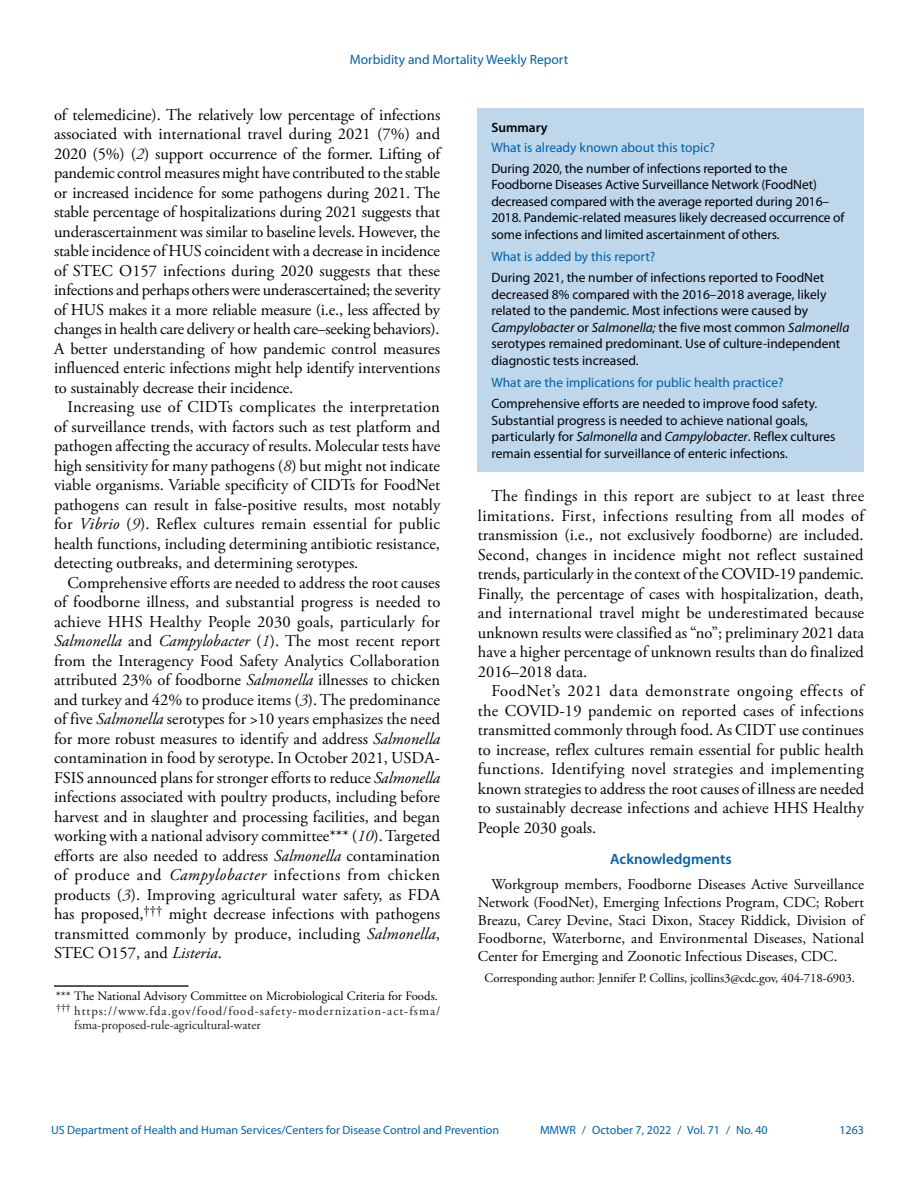
<style>
.page{position:relative;width:918px;height:1188px;background:#fff}
.page>*{position:absolute;margin:0;border:0;box-sizing:border-box;transform-origin:0 0}
.Paragraph{font:16.5px/19.5px "Adobe Garamond Pro";color:#010203;text-align:justify}
.Acknowledgment{font:15px/18px "Adobe Garamond Pro";color:#010203;text-align:justify}
.Acknowledgment_Head{font:600 15px "Myriad Pro";color:#0061aa}
.Summary_Box_Text{font:13.5px/16.5px "Myriad Pro";color:#010203}
.Summary_Box_Heading{font:13.5px "Myriad Pro";color:#0061aa}
.Summary_Box_Ttile{font:600 13.5px "Myriad Pro";color:#010203}
.footnote_no_rule_tex{font:12.75px/14.2px "Adobe Garamond Pro";letter-spacing:.075em;color:#231f20}
.Corresponding_Author{font:12.75px "Adobe Garamond Pro";letter-spacing:-.01em;color:#010203}
.footnote_w_rule_text{font:12.75px "Adobe Garamond Pro";color:#010203}
.t1{font:12px "Myriad Pro";color:#0061aa}
.s1{font-style:italic;color:#231f20}
.s2{font-style:italic}
</style>
<div class="page">
<hr style="left:54px;top:985px;width:134px;height:2px;background:#231f20">
<div style="left:478px;top:108px;width:386px;height:363px;background:#bfd7ea"></div>
<p class="Summary_Box_Heading" style="left:350px;top:52px;width:220px">Morbidity and Mortality Weekly Report</p>
<p class="Paragraph" style="left:54px;top:106px;width:388px">of telemedicine). The relatively low percentage of infections associated with international travel during 2021 (7%) and 2020 (5%) (<span class="s1">2</span>) support occurrence of the former. Lifting of pandemic control measures might have contributed to the stable or increased incidence for some pathogens during 2021. The stable percentage of hospitalizations during 2021 suggests that underascertainment was similar to baseline levels. However, the stable incidence of HUS coincident with a decrease in incidence of STEC O157 infections during 2020 suggests that these infections and perhaps others were underascertained; the severity of HUS makes it a more reliable measure (i.e., less affected by changes in health care delivery or health care–seeking behaviors).<br>A better understanding of how pandemic control measures influenced enteric infections might help identify interventions to sustainably decrease their incidence.</p>
<p class="Paragraph" style="left:54px;top:398px;width:388px;text-indent:14px">Increasing use of CIDTs complicates the interpretation of surveillance trends, with factors such as test platform and pathogen affecting the accuracy of results. Molecular tests have high sensitivity for many pathogens (<span class="s1">8</span>) but might not indicate viable organisms. Variable specificity of CIDTs for FoodNet pathogens can result in false-positive results, most notably for <span class="s2">Vibrio</span> (<span class="s1">9</span>). Reflex cultures remain essential for public health functions, including determining antibiotic resistance, detecting outbreaks, and determining serotypes.</p>
<p class="Paragraph" style="left:54px;top:574px;width:388px;text-indent:14px">Comprehensive efforts are needed to address the root causes of foodborne illness, and substantial progress is needed to achieve HHS Healthy People 2030 goals, particularly for <span class="s2">Salmonella</span> and <span class="s2">Campylobacter</span> (<span class="s1">1</span>). The most recent report from the Interagency Food Safety Analytics Collaboration attributed 23% of foodborne <span class="s2">Salmonella</span> illnesses to chicken and turkey and 42% to produce items (<span class="s1">3</span>). The predominance of five <span class="s2">Salmonella</span> serotypes for &gt;10 years emphasizes the need for more robust measures to identify and address <span class="s2">Salmonella </span>contamination in food by serotype. In October 2021, USDA-FSIS announced plans for stronger efforts to reduce <span class="s2">Salmonella </span>infections associated with poultry products, including before harvest and in slaughter and processing facilities, and began working with a national advisory committee*** (<span class="s1">10</span>). Targeted efforts are also needed to address <span class="s2">Salmonella</span> contamination of produce and <span class="s2">Campylobacter</span> infections from chicken products (<span class="s1">3</span>). Improving agricultural water safety, as FDA has proposed,<sup>†††</sup> might decrease infections with pathogens transmitted commonly by produce, including <span class="s2">Salmonella</span>, STEC O157, and <span class="s2">Listeria</span>.</p>
<p class="footnote_w_rule_text" style="left:56px;top:989px;width:384px">*** The National Advisory Committee on Microbiological Criteria for Foods.</p>
<p class="footnote_no_rule_tex" style="left:74px;top:1004px;width:367px;text-indent:-18px"><sup>†††</sup> https://www.fda.gov/food/food-safety-modernization-act-fsma/ fsma-proposed-rule-agricultural-water</p>
<h1 class="Summary_Box_Ttile" style="left:491px;top:120px;width:58px">Summary</h1>
<h1 class="Summary_Box_Heading" style="left:491px;top:140px;width:225px">What is already known about this topic?</h1>
<p class="Summary_Box_Text" style="left:491px;top:160px;width:355px">During 2020, the number of infections reported to the Foodborne Diseases Active Surveillance Network (FoodNet) decreased compared with the average reported during 2016– 2018. Pandemic-related measures likely decreased occurrence of some infections and limited ascertainment of others.</p>
<h1 class="Summary_Box_Heading" style="left:491px;top:249px;width:165px">What is added by this report?</h1>
<p class="Summary_Box_Text" style="left:491px;top:270px;width:359px">During 2021, the number of infections reported to FoodNet decreased 8% compared with the 2016–2018 average, likely related to the pandemic. Most infections were caused by <span class="s2">Campylobacter</span> or <span class="s2">Salmonella;</span> the five most common <span class="s2">Salmonella </span>serotypes remained predominant. Use of culture-independent diagnostic tests increased.</p>
<h1 class="Summary_Box_Heading" style="left:491px;top:375px;width:294px">What are the implications for public health practice?</h1>
<p class="Summary_Box_Text" style="left:491px;top:396px;width:346px">Comprehensive efforts are needed to improve food safety.<br>Substantial progress is needed to achieve national goals, particularly for <span class="s2">Salmonella</span> and <span class="s2">Campylobacter</span>. Reflex cultures remain essential for surveillance of enteric infections.</p>
<p class="Paragraph" style="left:478px;top:487px;width:388px;text-indent:14px">The findings in this report are subject to at least three limitations. First, infections resulting from all modes of transmission (i.e., not exclusively foodborne) are included.<br>Second, changes in incidence might not reflect sustained trends, particularly in the context of the COVID-19 pandemic.<br>Finally, the percentage of cases with hospitalization, death, and international travel might be underestimated because unknown results were classified as “no”; preliminary 2021 data have a higher percentage of unknown results than do finalized 2016–2018 data.</p>
<p class="Paragraph" style="left:478px;top:682px;width:388px;text-indent:14px">FoodNet’s 2021 data demonstrate ongoing effects of the COVID-19 pandemic on reported cases of infections transmitted commonly through food. As CIDT use continues to increase, reflex cultures remain essential for public health functions. Identifying novel strategies and implementing known strategies to address the root causes of illness are needed to sustainably decrease infections and achieve HHS Healthy People 2030 goals.</p>
<h1 class="Acknowledgment_Head" style="left:610px;top:851px;width:123px">Acknowledgments</h1>
<p class="Acknowledgment" style="left:478px;top:876px;width:388px;text-indent:14px">Workgroup members, Foodborne Diseases Active Surveillance Network (FoodNet), Emerging Infections Program, CDC; Robert Breazu, Carey Devine, Staci Dixon, Stacey Riddick, Division of Foodborne, Waterborne, and Environmental Diseases, National Center for Emerging and Zoonotic Infectious Diseases, CDC.</p>
<p class="Corresponding_Author" style="left:485px;top:970px;width:372px">Corresponding author: Jennifer P. Collins, jcollins3@cdc.gov, 404-718-6903.</p>
<p class="t1" style="left:51px;top:1123px;width:450px">US Department of Health and Human Services/Centers for Disease Control and Prevention</p>
<p class="t1" style="left:540px;top:1124px;width:229px">MMWR / October 7, 2022 / Vol. 71 / No. 40</p>
<p class="t1" style="left:839px;top:1124px;width:26px">1263</p>
</div>
